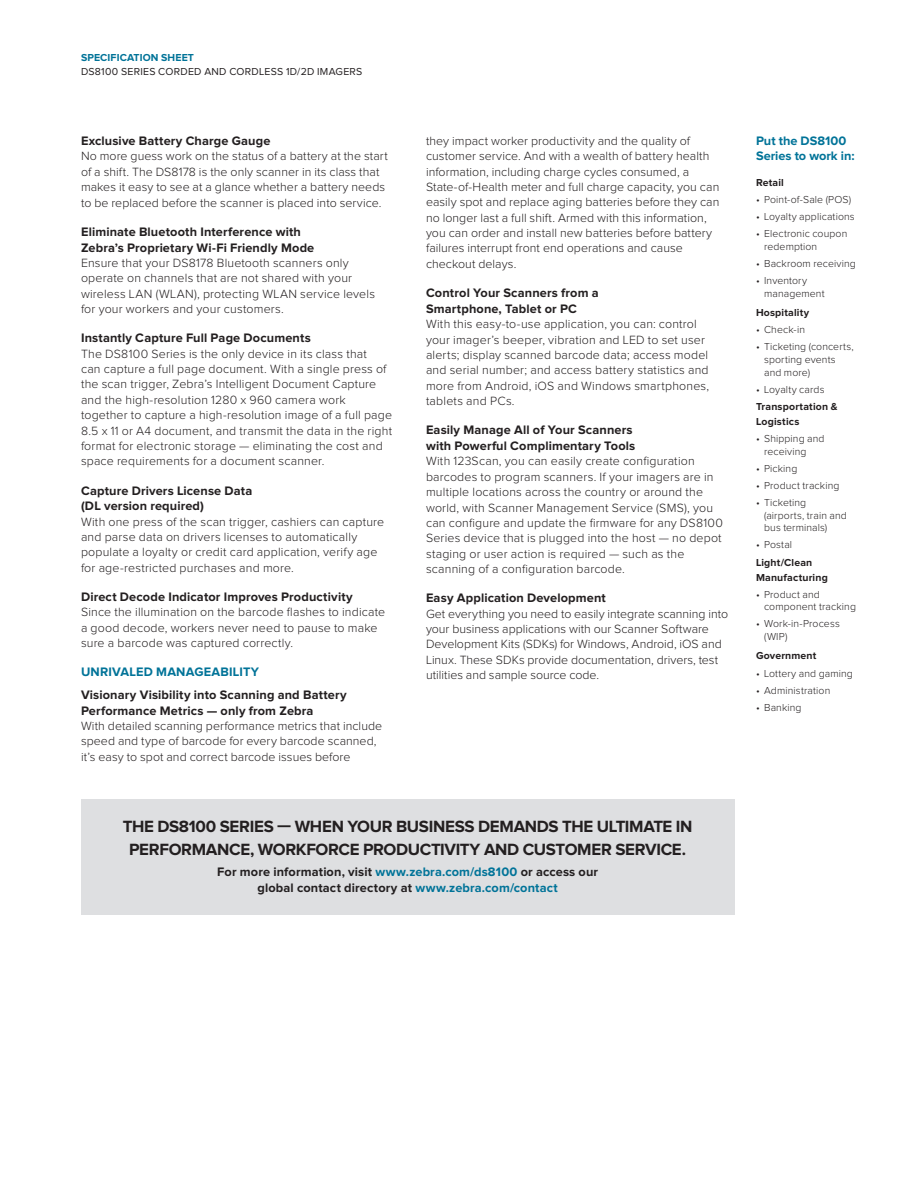
<style>
.page{position:relative;width:918px;height:1188px;background:#fff}
.page>*{position:absolute;margin:0;border:0;box-sizing:border-box;transform-origin:0 0}
.Callout_1{font:700 16.8px/22.5px "Proxima Nova";letter-spacing:-.02em;color:#231f20;text-align:center}
.Body_Subhead_Black{font:700 12.75px/15.8px "Proxima Nova";letter-spacing:.01em;color:#231f20}
.CTA-Call_To_Action{font:700 12.75px/16.2px "Proxima Nova";letter-spacing:.01em;color:#231f20;text-align:center}
.Sidebar_Head_Color{font:700 12.75px/15px "Proxima Nova";color:#007398}
.Body_Subhead_Level_1{font:700 12.75px "Proxima Nova";letter-spacing:.015em;color:#007398}
.Body{font:300 12.3px/15.3px "Proxima Nova";letter-spacing:.015em;color:#231f20}
.t1{font:300 10.5px/12.8px "Proxima Nova";letter-spacing:.01em;color:#231f20}
.Sidebar_Head_Color-2{font:700 10.5px/15px "Proxima Nova";letter-spacing:.015em;color:#231f20}
.t2{font:10.5px "Proxima Nova";letter-spacing:.025em;color:#231f20}
.t3{font:700 10.5px "Proxima Nova";letter-spacing:.01em;color:#007398}
.s1{color:#007398}
</style>
<div class="page">
<div style="left:81px;top:799px;width:653px;height:115px;background:#dedfe1"></div>
<p class="t3" style="left:81px;top:53px;width:115px">SPECIFICATION SHEET</p>
<p class="t2" style="left:81px;top:67px;width:283px">DS8100 SERIES CORDED AND CORDLESS 1D/2D IMAGERS</p>
<p class="Body_Subhead_Black" style="left:81px;top:134px;width:191px">Exclusive Battery Charge Gauge</p>
<p class="Body" style="left:81px;top:149px;width:308px">No more guess work on the status of a battery at the start of a shift. The DS8178 is the only scanner in its class that makes it easy to see at a glance whether a battery needs to be replaced before the scanner is placed into service.</p>
<p class="Body_Subhead_Black" style="left:81px;top:224px;width:235px">Eliminate Bluetooth Interference with<br>Zebra’s Proprietary Wi-Fi Friendly Mode</p>
<p class="Body" style="left:81px;top:256px;width:296px">Ensure that your DS8178 Bluetooth scanners only operate on channels that are not shared with your wireless LAN (WLAN), protecting WLAN service levels for your workers and your customers.</p>
<p class="Body_Subhead_Black" style="left:81px;top:331px;width:231px">Instantly Capture Full Page Documents</p>
<p class="Body" style="left:81px;top:346px;width:313px">The DS8100 Series is the only device in its class that<br>can capture a full page document. With a single press of the scan trigger, Zebra’s Intelligent Document Capture and the high-resolution 1280 x 960 camera work together to capture a high-resolution image of a full page 8.5 x 11 or A4 document, and transmit the data in the right format for electronic storage — eliminating the cost and space requirements for a document scanner.</p>
<p class="Body_Subhead_Black" style="left:81px;top:483px;width:173px">Capture Drivers License Data (DL version required)</p>
<p class="Body" style="left:81px;top:514px;width:305px">With one press of the scan trigger, cashiers can capture and parse data on drivers licenses to automatically populate a loyalty or credit card application, verify age for age-restricted purchases and more.</p>
<p class="Body_Subhead_Black" style="left:81px;top:589px;width:273px">Direct Decode Indicator Improves Productivity</p>
<p class="Body" style="left:81px;top:605px;width:306px">Since the illumination on the barcode flashes to indicate a good decode, workers never need to pause to make sure a barcode was captured correctly.</p>
<p class="Body_Subhead_Level_1" style="left:81px;top:666px;width:180px">UNRIVALED MANAGEABILITY</p>
<p class="Body_Subhead_Black" style="left:81px;top:687px;width:267px">Visionary Visibility into Scanning and Battery<br>Performance Metrics — only from Zebra</p>
<p class="Body" style="left:81px;top:719px;width:303px">With detailed scanning performance metrics that include speed and type of barcode for every barcode scanned, it’s easy to spot and correct barcode issues before</p>
<p class="Body" style="left:426px;top:134px;width:295px">they impact worker productivity and the quality of customer service. And with a wealth of battery health information, including charge cycles consumed, a State-of-Health meter and full charge capacity, you can easily spot and replace aging batteries before they can no longer last a full shift. Armed with this information, you can order and install new batteries before battery failures interrupt front end operations and cause checkout delays.</p>
<p class="Body_Subhead_Black" style="left:426px;top:285px;width:174px">Control Your Scanners from a<br>Smartphone, Tablet or PC</p>
<p class="Body" style="left:426px;top:317px;width:285px">With this easy-to-use application, you can: control your imager’s beeper, vibration and LED to set user alerts; display scanned barcode data; access model and serial number; and access battery statistics and more from Android, iOS and Windows smartphones, tablets and PCs.</p>
<p class="Body_Subhead_Black" style="left:426px;top:423px;width:211px">Easily Manage All of Your Scanners with Powerful Complimentary Tools</p>
<p class="Body" style="left:426px;top:454px;width:298px">With 123Scan, you can easily create configuration barcodes to program scanners. If your imagers are in multiple locations across the country or around the world, with Scanner Management Service (SMS), you can configure and update the firmware for any DS8100<br>Series device that is plugged into the host — no depot staging or user action is required — such as the scanning of a configuration barcode.</p>
<p class="Body_Subhead_Black" style="left:426px;top:591px;width:181px">Easy Application Development</p>
<p class="Body" style="left:426px;top:606px;width:304px">Get everything you need to easily integrate scanning into your business applications with our Scanner Software Development Kits (SDKs) for Windows, Android, iOS and Linux. These SDKs provide documentation, drivers, test utilities and sample source code.</p>
<p class="Callout_1" style="left:123px;top:816px;width:571px">THE DS8100 SERIES — WHEN YOUR BUSINESS DEMANDS THE ULTIMATE IN<br>PERFORMANCE, WORKFORCE PRODUCTIVITY AND CUSTOMER SERVICE.</p>
<p class="CTA-Call_To_Action" style="left:217px;top:864px;width:382px">For more information, visit <span class="s1">www.zebra.com/ds8100</span> or access our global contact directory at <span class="s1">www.zebra.com/contact</span></p>
<p class="Sidebar_Head_Color" style="left:756px;top:133px;width:100px">Put the DS8100<br>Series to work in:</p>
<p class="Sidebar_Head_Color-2" style="left:756px;top:175px;width:29px">Retail</p>
<p class="t1" style="left:756px;top:194px;width:97px">• Point-of-Sale (POS)</p>
<p class="t1" style="left:756px;top:211px;width:100px">• Loyalty applications</p>
<p class="t1" style="left:764px;top:228px;width:85px;text-indent:-8px">• Electronic coupon redemption</p>
<p class="t1" style="left:756px;top:258px;width:101px">• Backroom receiving</p>
<p class="t1" style="left:764px;top:275px;width:62px;text-indent:-8px">• Inventory management</p>
<p class="Sidebar_Head_Color-2" style="left:756px;top:306px;width:55px">Hospitality</p>
<p class="t1" style="left:756px;top:324px;width:51px">• Check-in</p>
<p class="t1" style="left:764px;top:341px;width:91px;text-indent:-8px">• Ticketing (concerts, sporting events and more)</p>
<p class="t1" style="left:756px;top:383px;width:70px">• Loyalty cards</p>
<p class="Sidebar_Head_Color-2" style="left:756px;top:399px;width:83px">Transportation &amp;<br>Logistics</p>
<p class="t1" style="left:764px;top:432px;width:62px;text-indent:-8px">• Shipping and receiving</p>
<p class="t1" style="left:756px;top:462px;width:43px">• Picking</p>
<p class="t1" style="left:756px;top:479px;width:85px">• Product tracking</p>
<p class="t1" style="left:764px;top:496px;width:84px;text-indent:-8px">• Ticketing (airports, train and bus terminals)</p>
<p class="t1" style="left:756px;top:539px;width:38px">• Postal</p>
<p class="Sidebar_Head_Color-2" style="left:756px;top:555px;width:73px">Light/Clean<br>Manufacturing</p>
<p class="t1" style="left:764px;top:588px;width:93px;text-indent:-8px">• Product and component tracking</p>
<p class="t1" style="left:764px;top:618px;width:77px;text-indent:-8px">• Work-in-Process (WIP)</p>
<p class="Sidebar_Head_Color-2" style="left:756px;top:649px;width:62px">Government</p>
<p class="t1" style="left:756px;top:667px;width:98px">• Lottery and gaming</p>
<p class="t1" style="left:756px;top:684px;width:76px">• Administration</p>
<p class="t1" style="left:756px;top:701px;width:47px">• Banking</p>
</div>
